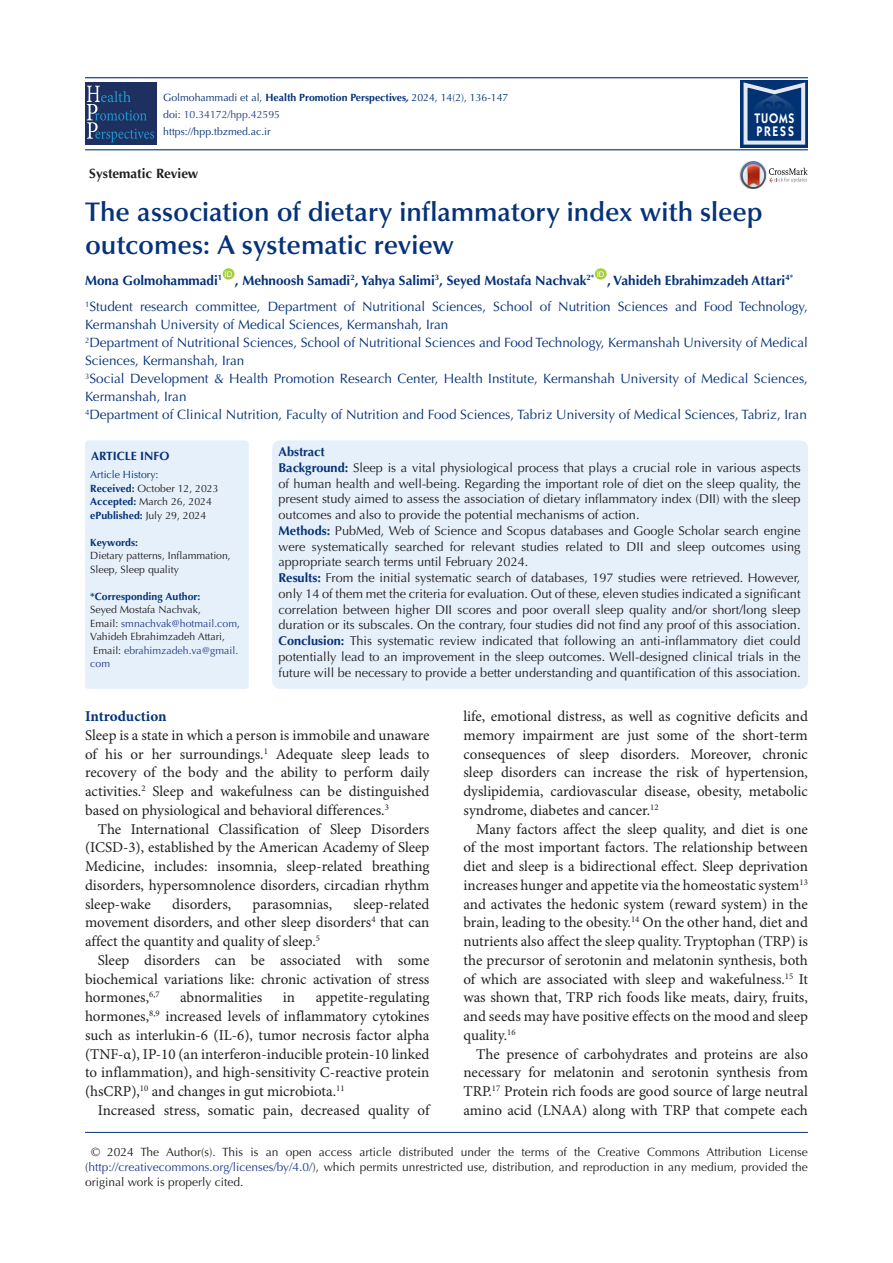
<style>
.page{position:relative;width:893px;height:1263px;background:#fff}
.page>*{position:absolute;margin:0;border:0;box-sizing:border-box;transform-origin:0 0}
.t1{font:600 27px/33px "Optima LT Std";letter-spacing:-.005em;color:#053278}
.t2{font:15px/18.8px "Minion Pro";color:#231f20;text-align:justify}
.heading_1{font:700 15px "Minion Pro";letter-spacing:-.005em;color:#053278}
.t3{font:600 13.95px/12.3px "ITC Kabel Std";letter-spacing:.11em;color:#fff;scale:.85 1}
.t4{font:13.5px/18px "Optima LT Std";color:#053278}
.t5{font:700 13.5px "Optima LT Std";color:#053278}
.t6{font:700 13.5px "Optima LT Std";color:#231f20}
.heading_1-2{font:12.75px/15.8px "Optima LT Std";color:#231f20;text-align:justify}
.t7{font:700 12.75px "Optima LT Std";color:#053278}
.corresponding{font:12px/15px "Optima LT Std";color:#231f20;text-align:justify}
.t8{font:700 12px "Optima LT Std";color:#053278}
.t9{font:10.5px/13.5px "Optima LT Std";color:#231f20}
.t10{font:10.5px "Optima LT Std";color:#053278}
.t11{font:10.5px/13.5px "Optima LT Std";color:#253f8e}
.t12{font:700 10.5px "Optima LT Std";color:#053278}
.t13{font:7.8px "Arial";color:#fff}
.s1{font-weight:700}
.s2{font-weight:700;font-style:italic}
.s3{color:#053278}
.s4{font-weight:700;color:#053278}
.s5{font-weight:400;color:#231f20}
.s6{color:#253f8e}
.s7{color:#231f20}
</style>
<div class="page">
<hr style="left:85px;top:149px;width:723px;height:1px;background:#053278">
<hr style="left:85px;top:77px;width:723px;height:1px;background:#053278">
<hr style="left:85px;top:1132px;width:723px;height:1px;background:#053278">
<div style="left:223px;top:268px;width:11px;height:12px;background:#a6ce39;border-radius:50%"></div>
<div style="left:595px;top:268px;width:12px;height:12px;background:#a6ce39;border-radius:50%"></div>
<img style="left:739px;top:169px;width:2px;height:13px">
<svg style="left:741px;top:161px;width:67px;height:28px"></svg>
<div style="left:85px;top:83px;width:71px;height:62px;background:#1e3060"></div>
<svg style="left:87px;top:86px;width:67px;height:56px"></svg>
<div style="left:740px;top:80px;width:68px;height:68px;background:#013273"></div>
<svg style="left:743px;top:82px;width:62px;height:63px"></svg>
<div style="left:85px;top:440px;width:164px;height:249px;background:#e6f0fa;border-radius:3px"></div>
<div style="left:272px;top:440px;width:536px;height:249px;background:#e6f0fa;border-radius:8px"></div>
<p class="t10" style="left:163px;top:91px;width:347px">Golmohammadi et al, <span class="s1">Health Promotion Perspectives</span><span class="s2">,</span> 2024, 14(2), 136-147</p>
<p class="t11" style="left:163px;top:108px;width:118px"><span class="s3">doi:</span> 10.34172/hpp.42595</p>
<p class="t10" style="left:163px;top:125px;width:109px">https://hpp.tbzmed.ac.ir</p>
<p class="t6" style="left:89px;top:165px;width:111px">Systematic Review</p>
<p class="t3" style="left:755px;top:112px;width:48px">TUOMS<br>PRESS</p>
<p class="t1" style="left:85px;top:195px;width:679px">The association of dietary inflammatory index with sleep outcomes: A systematic review</p>
<p class="t5" style="left:85px;top:272px;width:139px">Mona Golmohammadi<sup>1</sup></p>
<p class="t13" style="left:225px;top:269px;width:9px">ID</p>
<p class="t13" style="left:597px;top:269px;width:9px">ID</p>
<p class="t5" style="left:235px;top:272px;width:361px">, Mehnoosh Samadi<sup>2</sup>, Yahya Salimi<sup>3</sup>, Seyed Mostafa Nachvak<sup>2*</sup></p>
<p class="t5" style="left:607px;top:272px;width:188px">, Vahideh Ebrahimzadeh Attari<sup>4*</sup></p>
<p class="t4" style="left:85px;top:298px;width:724px"><sup>1</sup>Student research committee, Department of Nutritional Sciences, School of Nutrition Sciences and Food Technology,<br>Kermanshah University of Medical Sciences, Kermanshah, Iran</p>
<p class="t4" style="left:85px;top:334px;width:724px"><sup>2</sup>Department of Nutritional Sciences, School of Nutritional Sciences and Food Technology, Kermanshah University of Medical<br>Sciences, Kermanshah, Iran</p>
<p class="t4" style="left:85px;top:370px;width:724px"><sup>3</sup>Social Development &amp; Health Promotion Research Center, Health Institute, Kermanshah University of Medical Sciences,<br>Kermanshah, Iran</p>
<p class="t4" style="left:85px;top:406px;width:723px"><sup>4</sup>Department of Clinical Nutrition, Faculty of Nutrition and Food Sciences, Tabriz University of Medical Sciences, Tabriz, Iran</p>
<p class="t8" style="left:91px;top:449px;width:80px">ARTICLE INFO</p>
<p class="t7" style="left:279px;top:444px;width:48px">Abstract</p>
<p class="heading_1-2" style="left:279px;top:460px;width:524px"><span class="s4">Background:</span> Sleep is a vital physiological process that plays a crucial role in various aspects of human health and well-being. Regarding the important role of diet on the sleep quality, the present study aimed to assess the association of dietary inflammatory index (DII) with the sleep outcomes and also to provide the potential mechanisms of action.</p>
<p class="heading_1-2" style="left:279px;top:523px;width:523px"><span class="s4">Methods:</span> PubMed, Web of Science and Scopus databases and Google Scholar search engine were systematically searched for relevant studies related to DII and sleep outcomes using appropriate search terms until February 2024.</p>
<p class="heading_1-2" style="left:279px;top:570px;width:524px"><span class="s4">Results:</span> From the initial systematic search of databases, 197 studies were retrieved. However, only 14 of them met the criteria for evaluation. Out of these, eleven studies indicated a significant correlation between higher DII scores and poor overall sleep quality and/or short/long sleep duration or its subscales. On the contrary, four studies did not find any proof of this association.</p>
<p class="heading_1-2" style="left:279px;top:633px;width:524px"><span class="s4">Conclusion:</span> This systematic review indicated that following an anti-inflammatory diet could potentially lead to an improvement in the sleep outcomes. Well-designed clinical trials in the future will be necessary to provide a better understanding and quantification of this association.</p>
<p class="t10" style="left:90px;top:469px;width:70px">Article History:</p>
<p class="t9" style="left:90px;top:482px;width:130px"><span class="s4">Received:</span> October 12, 2023</p>
<p class="t9" style="left:90px;top:495px;width:123px"><span class="s4">Accepted:</span> March 26, 2024</p>
<p class="t12" style="left:90px;top:509px;width:117px">ePublished: <span class="s5">July 29, 2024</span></p>
<p class="t12" style="left:90px;top:536px;width:49px">Keywords:</p>
<p class="t9" style="left:90px;top:549px;width:142px">Dietary patterns, Inflammation,<br>Sleep, Sleep quality</p>
<p class="t12" style="left:90px;top:590px;width:112px">*Corresponding Author:</p>
<p class="t9" style="left:90px;top:603px;width:112px">Seyed Mostafa Nachvak,</p>
<p class="t9" style="left:90px;top:617px;width:151px">Email: <span class="s6">smnachvak@hotmail.com</span><span class="s3">,<br></span>Vahideh Ebrahimzadeh Attari,</p>
<p class="t11" style="left:90px;top:644px;width:150px"><span class="s7">Email:</span> ebrahimzadeh.va@gmail. com</p>
<p class="heading_1" style="left:85px;top:706px;width:83px">Introduction</p>
<p class="t2" style="left:85px;top:726px;width:346px">Sleep is a state in which a person is immobile and unaware of his or her surroundings.<sup>1</sup> Adequate sleep leads to recovery of the body and the ability to perform daily activities.<sup>2</sup> Sleep and wakefulness can be distinguished based on physiological and behavioral differences.<sup>3</sup></p>
<p class="t2" style="left:85px;top:820px;width:346px;text-indent:13px">The International Classification of Sleep Disorders (ICSD-3), established by the American Academy of Sleep Medicine, includes: insomnia, sleep-related breathing disorders, hypersomnolence disorders, circadian rhythm sleep-wake</p>
<p class="t2" style="left:85px;top:895px;width:346px;text-indent:268px">sleep-related movement disorders, and other sleep disorders<sup>4</sup> that can affect the quantity and quality of sleep.<sup>5</sup></p>
<p class="t2" style="left:85px;top:951px;width:346px;text-indent:13px">Sleep disorders can be associated with some biochemical variations like: chronic activation of stress hormones,<sup>6,7</sup></p>
<p class="t2" style="left:172px;top:895px;width:61px">disorders,</p>
<p class="t2" style="left:253px;top:895px;width:81px">parasomnias,</p>
<p class="t2" style="left:85px;top:989px;width:346px;text-indent:231px">appetite-regulating hormones,<sup>8,9</sup> increased levels of inflammatory cytokines such as interlukin-6 (IL-6), tumor necrosis factor alpha (TNF-α), IP-10 (an interferon-inducible protein-10 linked to inflammation), and high-sensitivity C-reactive protein (hsCRP),<sup>10</sup> and changes in gut microbiota.<sup>11</sup></p>
<p class="t2" style="left:98px;top:1101px;width:333px">Increased stress, somatic pain, decreased quality of</p>
<p class="t2" style="left:180px;top:989px;width:84px">abnormalities</p>
<p class="t2" style="left:283px;top:989px;width:14px">in</p>
<p class="t2" style="left:463px;top:707px;width:346px">life, emotional distress, as well as cognitive deficits and memory impairment are just some of the short-term consequences of sleep disorders. Moreover, chronic sleep disorders can increase the risk of hypertension, dyslipidemia, cardiovascular disease, obesity, metabolic syndrome, diabetes and cancer.<sup>12</sup></p>
<p class="t2" style="left:463px;top:820px;width:346px;text-indent:13px">Many factors affect the sleep quality, and diet is one of the most important factors. The relationship between diet and sleep is a bidirectional effect. Sleep deprivation increases hunger and appetite via the homeostatic system<sup>13 </sup>and activates the hedonic system (reward system) in the brain, leading to the obesity.<sup>14</sup> On the other hand, diet and nutrients also affect the sleep quality. Tryptophan (TRP) is the precursor of serotonin and melatonin synthesis, both of which are associated with sleep and wakefulness.<sup>15</sup> It was shown that, TRP rich foods like meats, dairy, fruits, and seeds may have positive effects on the mood and sleep quality.<sup>16</sup></p>
<p class="t2" style="left:463px;top:1045px;width:346px;text-indent:13px">The presence of carbohydrates and proteins are also necessary for melatonin and serotonin synthesis from TRP.<sup>17</sup> Protein rich foods are good source of large neutral amino acid (LNAA) along with TRP that compete each</p>
<p class="corresponding" style="left:85px;top:1144px;width:724px;text-indent:6px">© 2024 The Author(s). This is an open access article distributed under the terms of the Creative Commons Attribution License (<span class="s6">http://creativecommons.org/licenses/by/4.0/</span>), which permits unrestricted use, distribution, and reproduction in any medium, provided the original work is properly cited.</p>
</div>
